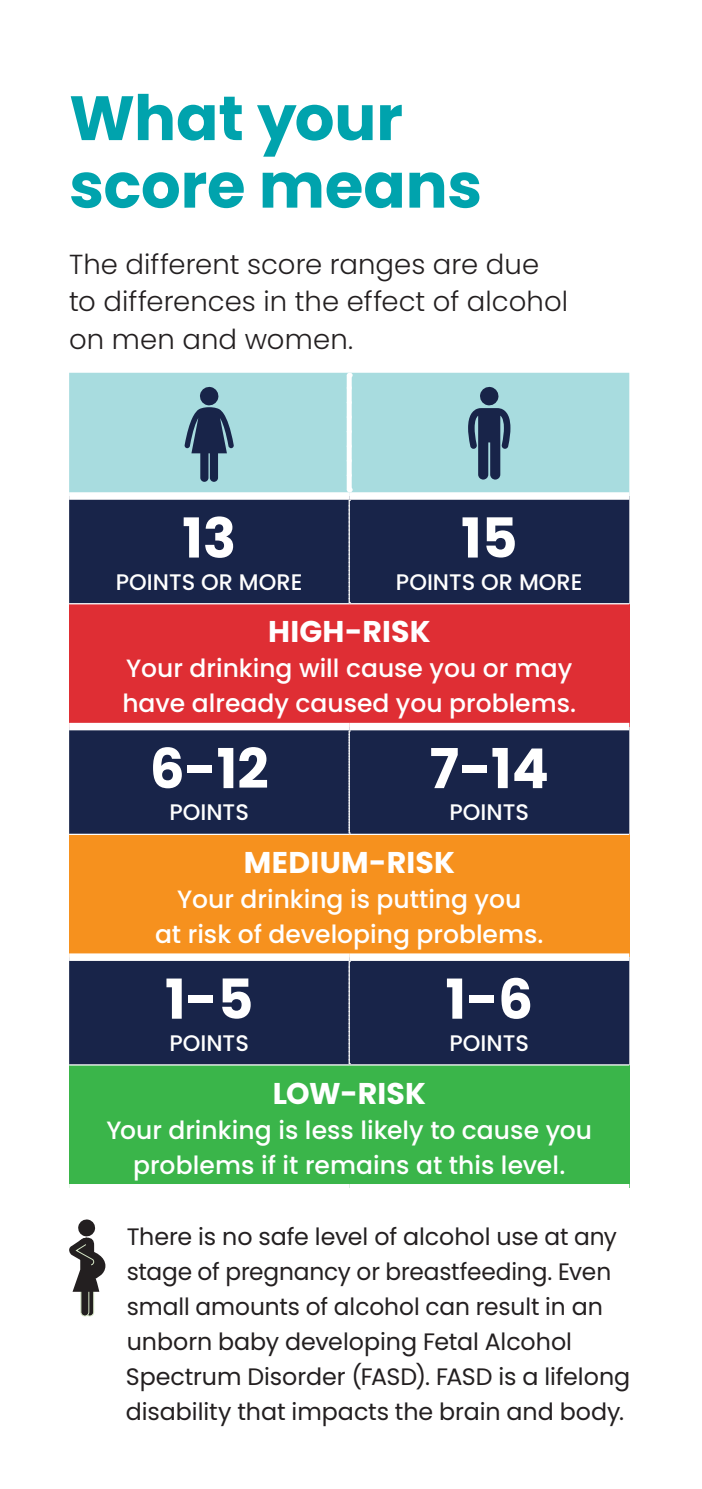
<style>
.page{position:relative;width:702px;height:1489px;background:#fff}
.page>*{position:absolute;margin:0;border:0;box-sizing:border-box;transform-origin:0 0}
.Heading_Aqua{font:700 62.5px/67.5px "Poppins";letter-spacing:-.005em;color:#00a3ad}
.H2{font:700 55px "Poppins";color:#fff}
.H2-2{font:700 30px "Poppins";letter-spacing:.01em;color:#fff}
.Sub_Body{font:300 27.5px/37.5px "Poppins";letter-spacing:.005em;color:#231f20}
.Body{font:500 25px/35px "Poppins";color:#fff}
.body{font:500 25px/35px "Poppins";letter-spacing:.005em;color:#fff;text-align:center}
.body-2{font:23.75px/35px "Poppins";letter-spacing:-.005em;color:#231f20}
.H2-3{font:500 22.5px "Poppins";color:#fff}
</style>
<div class="page">
<div style="left:69px;top:373px;width:560px;height:119px;background:#a8dcdf"></div>
<div style="left:69px;top:499px;width:560px;height:565px;background:#182449"></div>
<div style="left:69px;top:603px;width:560px;height:123px;background:#df2e34"></div>
<div style="left:69px;top:834px;width:560px;height:123px;background:#f6911e"></div>
<div style="left:69px;top:1064px;width:560px;height:123px;background:#3ab54a"></div>
<div style="left:347px;top:375px;width:5px;height:114px;background:#fff"></div>
<svg style="left:347px;top:373px;width:5px;height:102px"></svg>
<svg style="left:348px;top:499px;width:2px;height:104px"></svg>
<svg style="left:348px;top:730px;width:2px;height:103px"></svg>
<svg style="left:348px;top:960px;width:2px;height:104px"></svg>
<hr style="left:69px;top:603px;width:280px;height:1px;background:#fff">
<hr style="left:349px;top:603px;width:280px;height:1px;background:#fff">
<div style="left:69px;top:722px;width:280px;height:8px;background:#fff"></div>
<div style="left:349px;top:722px;width:280px;height:8px;background:#fff"></div>
<hr style="left:69px;top:833px;width:280px;height:2px;background:#fff">
<hr style="left:349px;top:833px;width:280px;height:2px;background:#fff">
<div style="left:69px;top:953px;width:280px;height:7px;background:#fff"></div>
<div style="left:349px;top:953px;width:280px;height:7px;background:#fff"></div>
<div style="left:69px;top:1183px;width:280px;height:8px;background:#fff"></div>
<div style="left:349px;top:1183px;width:280px;height:8px;background:#fff"></div>
<hr style="left:69px;top:1064px;width:280px;height:1px;background:#fff">
<hr style="left:349px;top:1064px;width:280px;height:1px;background:#fff">
<svg style="left:184px;top:386px;width:50px;height:96px;background:#618296"></svg>
<svg style="left:468px;top:386px;width:42px;height:93px;background:#547188"></svg>
<svg style="left:69px;top:1219px;width:36px;height:97px"></svg>
<p class="Heading_Aqua" style="left:69px;top:85px;width:414px">What your score means</p>
<p class="Sub_Body" style="left:69px;top:245px;width:500px">The different score ranges are due to differences in the effect of alcohol on men and women.</p>
<p class="H2" style="left:182px;top:506px;width:55px">13</p>
<p class="H2-3" style="left:116px;top:568px;width:188px">POINTS OR MORE</p>
<p class="H2" style="left:461px;top:506px;width:58px">15</p>
<p class="H2-3" style="left:396px;top:568px;width:188px">POINTS OR MORE</p>
<p class="H2-2" style="left:268px;top:614px;width:164px">HIGH-RISK</p>
<p class="Body" style="left:122px;top:651px;width:455px">Your drinking will cause you or may have already caused you problems.</p>
<p class="H2" style="left:150px;top:737px;width:121px">6-12</p>
<p class="H2-3" style="left:169px;top:799px;width:81px">POINTS</p>
<p class="H2" style="left:429px;top:737px;width:121px">7-14</p>
<p class="H2-3" style="left:449px;top:799px;width:81px">POINTS</p>
<p class="H2-2" style="left:244px;top:845px;width:213px">MEDIUM-RISK</p>
<p class="Body" style="left:155px;top:881px;width:390px;text-align:center">Your drinking is putting you<br>at risk of developing problems.</p>
<p class="H2" style="left:165px;top:967px;width:90px">1-5</p>
<p class="H2-3" style="left:169px;top:1029px;width:81px">POINTS</p>
<p class="H2" style="left:445px;top:967px;width:89px">1-6</p>
<p class="H2-3" style="left:449px;top:1029px;width:81px">POINTS</p>
<p class="H2-2" style="left:273px;top:1075px;width:155px">LOW-RISK</p>
<p class="body" style="left:106px;top:1112px;width:487px">Your drinking is less likely to cause you problems if it remains at this level.</p>
<p class="body-2" style="left:126px;top:1219px;width:506px">There is no safe level of alcohol use at any stage of pregnancy or breastfeeding. Even small amounts of alcohol can result in an unborn baby developing Fetal Alcohol Spectrum Disorder (FASD). FASD is a lifelong disability that impacts the brain and body.</p>
</div>
